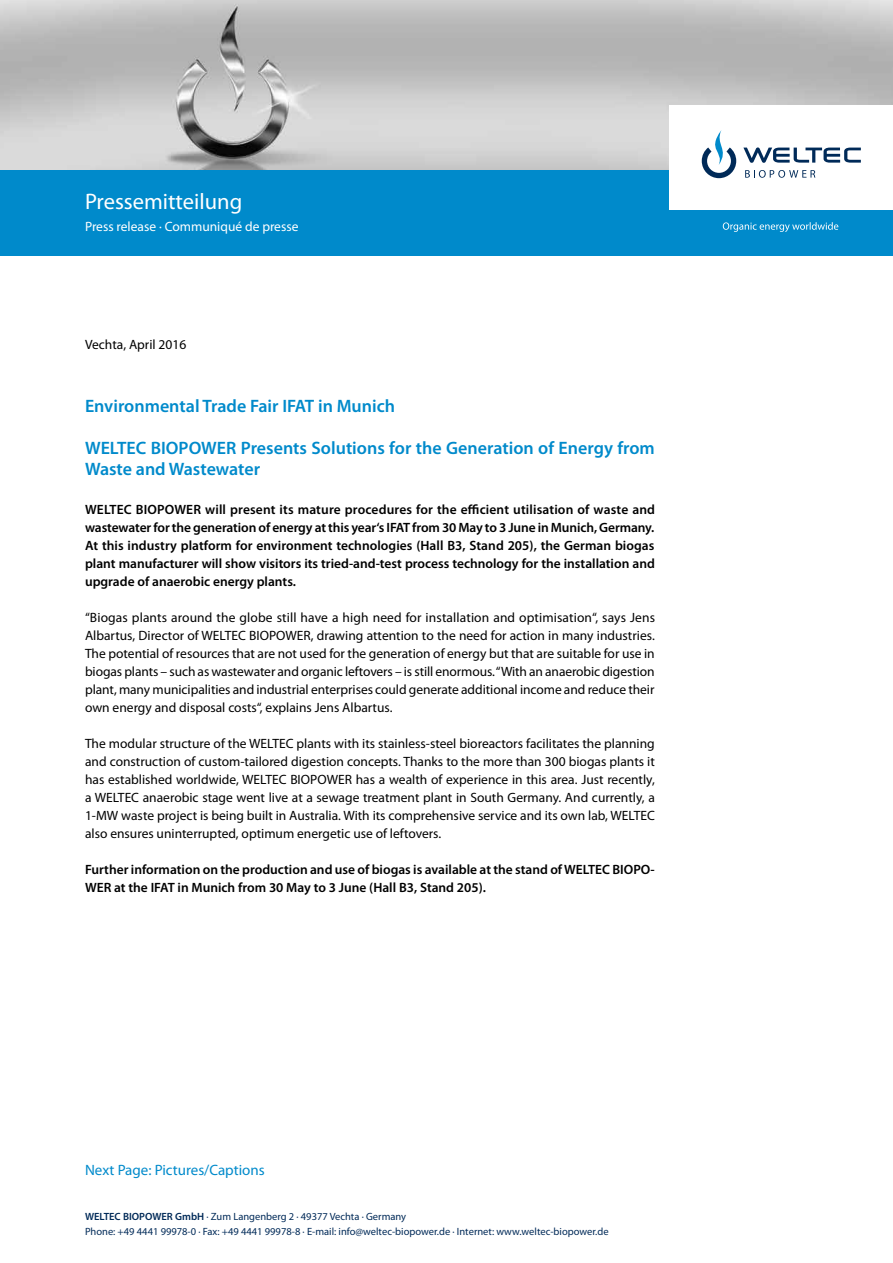
<style>
.page{position:relative;width:893px;height:1263px;background:#fff}
.page>*{position:absolute;margin:0;border:0;box-sizing:border-box;transform-origin:0 0}
.t1{font:22.5px "Myriad Pro";color:#fff}
.t2{font:600 18px/21px "Myriad Pro";color:#008acb}
.t3{font:15px "Myriad Pro";color:#008acb}
.t4{font:13.5px/18px "Myriad Pro";color:#000;text-align:justify}
.t5{font:600 13.5px/18px "Myriad Pro";color:#000;text-align:justify}
.t6{font:13.5px "Myriad Pro";color:#fff}
.t7{font:10.5px/15px "Myriad Pro";color:#002a58}
.s1{font-weight:600}
</style>
<div class="page">
<img style="left:0;top:0;width:893px;height:170px">
<div style="left:0;top:170px;width:893px;height:85px;background:#008acb"></div>
<div style="left:670px;top:106px;width:223px;height:104px;background:#fff"></div>
<svg style="left:723px;top:222px;width:115px;height:10px"></svg>
<svg style="left:702px;top:130px;width:34px;height:48px"></svg>
<svg style="left:743px;top:147px;width:118px;height:16px"></svg>
<svg style="left:745px;top:170px;width:70px;height:8px"></svg>
<h1 class="t1" style="left:85px;top:188px;width:159px">Pressemitteilung</h1>
<p class="t6" style="left:85px;top:218px;width:215px">Press release · Communiqué de presse</p>
<p class="t4" style="left:85px;top:335px;width:103px">Vechta, April 2016</p>
<h2 class="t2" style="left:85px;top:395px;width:312px">Environmental Trade Fair IFAT in Munich</h2>
<h2 class="t2" style="left:85px;top:437px;width:571px">WELTEC BIOPOWER Presents Solutions for the Generation of Energy from<br>Waste and Wastewater</h2>
<p class="t5" style="left:85px;top:500px;width:571px">WELTEC BIOPOWER will present its mature procedures for the efficient utilisation of waste and wastewater for the generation of energy at this year‘s IFAT from 30 May to 3 June in Munich, Germany.<br>At this industry platform for environment technologies (Hall B3, Stand 205), the German biogas plant manufacturer will show visitors its tried-and-test process technology for the installation and upgrade of anaerobic energy plants.</p>
<p class="t4" style="left:85px;top:608px;width:571px">“Biogas plants around the globe still have a high need for installation and optimisation“, says Jens Albartus, Director of WELTEC BIOPOWER, drawing attention to the need for action in many industries.<br>The potential of resources that are not used for the generation of energy but that are suitable for use in biogas plants – such as wastewater and organic leftovers – is still enormous. “With an anaerobic digestion plant, many municipalities and industrial enterprises could generate additional income and reduce their own energy and disposal costs“, explains Jens Albartus.</p>
<p class="t4" style="left:85px;top:734px;width:571px">The modular structure of the WELTEC plants with its stainless-steel bioreactors facilitates the planning and construction of custom-tailored digestion concepts. Thanks to the more than 300 biogas plants it has established worldwide, WELTEC BIOPOWER has a wealth of experience in this area. Just recently, a WELTEC anaerobic stage went live at a sewage treatment plant in South Germany. And currently, a 1-MW waste project is being built in Australia. With its comprehensive service and its own lab, WELTEC also ensures uninterrupted, optimum energetic use of leftovers.</p>
<p class="t5" style="left:85px;top:860px;width:571px">Further information on the production and use of biogas is available at the stand of WELTEC BIOPO-<br>WER at the IFAT in Munich from 30 May to 3 June (Hall B3, Stand 205).</p>
<p class="t3" style="left:85px;top:1161px;width:181px">Next Page: Pictures/Captions</p>
<p class="t7" style="left:85px;top:1209px;width:525px"><span class="s1">WELTEC BIOPOWER GmbH</span> · Zum Langenberg 2 · 49377 Vechta · Germany<br>Phone: +49 4441 99978-0 · Fax: +49 4441 99978-8 · E-mail: info@weltec-biopower.de · Internet: www.weltec-biopower.de</p>
</div>
